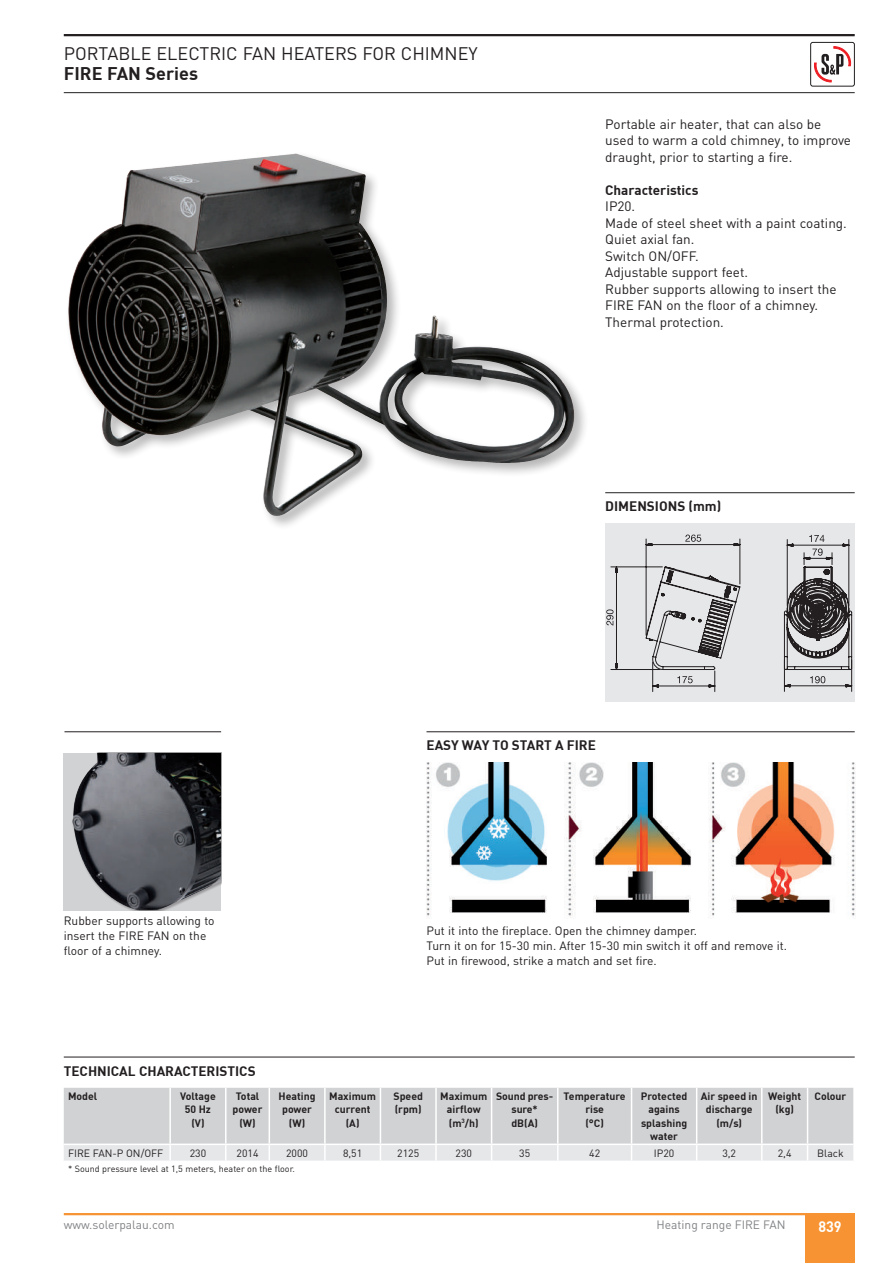
<style>
.page{position:relative;width:893px;height:1263px;background:#fff}
.page>*{position:absolute;margin:0;border:0;box-sizing:border-box;transform-origin:0 0}
.t1{font:18px "DIN";color:#231f20}
.t2{font:700 18px "DIN";color:#231f20}
.t3{font:700 15px "DIN";color:#fff;scale:.95 1}
.t4{font:13.5px/16.5px "DIN";color:#231f20}
.t5{font:700 13.5px "DIN";color:#231f20}
.t6{font:12px/15px "DIN";color:#231f20}
.t7{font:12px "DIN";color:#808285}
.t8{font:700 10.5px/13.5px "DIN";color:#231f20;text-align:center}
.t9{font:10.5px "DIN";color:#231f20}
.t10{font:9px "DIN";color:#231f20}
</style>
<div class="page">
<hr style="left:64px;top:1213px;width:791px;height:2px;background:#f79332">
<div style="left:805px;top:1214px;width:50px;height:49px;background:#f79332"></div>
<hr style="left:64px;top:34px;width:791px;height:2px;background:#231f20">
<hr style="left:64px;top:92px;width:791px;height:1px;background:#231f20">
<svg style="left:814px;top:47px;width:37px;height:36px"></svg>
<div style="left:810px;top:42px;width:45px;height:44px;border:1px solid #231f20;border-radius:2px"></div>
<div style="left:65px;top:151px;width:524px;height:380px;background:#231f20;opacity:.33"></div>
<img style="left:115px;top:154px;width:179px;height:72px">
<hr style="left:64px;top:1057px;width:791px;height:1px;background:#231f20">
<div style="left:605px;top:524px;width:250px;height:178px;background:#e6e7e9"></div>
<svg style="left:606px;top:535px;width:246px;height:157px"></svg>
<hr style="left:605px;top:492px;width:250px;height:1px;background:#231f20">
<svg style="left:64px;top:1088px;width:789px;height:72px;background:#d7d8da"></svg>
<img style="left:426px;top:763px;width:430px;height:156px">
<hr style="left:64px;top:731px;width:157px;height:1px;background:#231f20">
<div style="left:64px;top:753px;width:157px;height:157px;background:#d1d2d4"></div>
<img style="left:72px;top:753px;width:149px;height:157px">
<hr style="left:426px;top:731px;width:429px;height:1px;background:#231f20">
<h1 class="t1" style="left:64px;top:43px;width:416px">PORTABLE ELECTRIC FAN HEATERS FOR CHIMNEY</h1>
<h1 class="t2" style="left:64px;top:62px;width:136px">FIRE FAN Series</h1>
<p class="t4" style="left:605px;top:115px;width:247px">Portable air heater, that can also be used to warm a cold chimney, to improve draught, prior to starting a fire.</p>
<p class="t5" style="left:605px;top:181px;width:95px">Characteristics</p>
<p class="t4" style="left:605px;top:198px;width:243px">IP20.<br>Made of steel sheet with a paint coating.<br>Quiet axial fan.<br>Switch ON/OFF.<br>Adjustable support feet.<br>Rubber supports allowing to insert the<br>FIRE FAN on the floor of a chimney.<br>Thermal protection.</p>
<p class="t5" style="left:605px;top:498px;width:117px">DIMENSIONS (mm)</p>
<p class="t5" style="left:426px;top:737px;width:171px">EASY WAY TO START A FIRE</p>
<p class="t6" style="left:64px;top:913px;width:152px">Rubber supports allowing to insert the FIRE FAN on the floor of a chimney.</p>
<p class="t6" style="left:426px;top:923px;width:362px">Put it into the fireplace. Open the chimney damper.<br>Turn it on for 15-30 min. After 15-30 min switch it off and remove it.<br>Put in firewood, strike a match and set fire.</p>
<p class="t5" style="left:64px;top:1062px;width:193px">TECHNICAL CHARACTERISTICS</p>
<p class="t8" style="left:68px;top:1088px;width:31px">Model</p>
<p class="t8" style="left:180px;top:1088px;width:37px">Voltage<br>50 Hz (V)</p>
<p class="t8" style="left:233px;top:1088px;width:31px">Total power (W)</p>
<p class="t8" style="left:279px;top:1088px;width:38px">Heating power (W)</p>
<p class="t8" style="left:329px;top:1088px;width:48px">Maximum current (A)</p>
<p class="t8" style="left:393px;top:1088px;width:31px;text-align:left">Speed (rpm)</p>
<p class="t8" style="left:440px;top:1088px;width:48px">Maximum airflow (m<sup>3</sup>/h)</p>
<p class="t8" style="left:496px;top:1088px;width:59px">Sound pres&shy;sure*<br>dB(A)</p>
<p class="t8" style="left:564px;top:1088px;width:64px">Temperature rise<br>(°C)</p>
<p class="t8" style="left:641px;top:1088px;width:48px">Protected agains splashing water</p>
<p class="t8" style="left:701px;top:1088px;width:58px">Air speed in discharge (m/s)</p>
<p class="t8" style="left:768px;top:1088px;width:35px">Weight (kg)</p>
<p class="t8" style="left:814px;top:1088px;width:33px">Colour</p>
<p class="t9" style="left:68px;top:1146px;width:97px">FIRE FAN-P ON/OFF</p>
<p class="t9" style="left:190px;top:1146px;width:18px">230</p>
<p class="t9" style="left:237px;top:1146px;width:23px">2014</p>
<p class="t9" style="left:286px;top:1146px;width:23px">2000</p>
<p class="t9" style="left:343px;top:1146px;width:21px">8,51</p>
<p class="t9" style="left:397px;top:1146px;width:23px">2125</p>
<p class="t9" style="left:456px;top:1146px;width:18px">230</p>
<p class="t9" style="left:519px;top:1146px;width:12px">35</p>
<p class="t9" style="left:589px;top:1146px;width:12px">42</p>
<p class="t9" style="left:654px;top:1146px;width:22px">IP20</p>
<p class="t9" style="left:722px;top:1146px;width:15px">3,2</p>
<p class="t9" style="left:778px;top:1146px;width:15px">2,4</p>
<p class="t9" style="left:817px;top:1146px;width:28px">Black</p>
<p class="t10" style="left:68px;top:1163px;width:228px">* Sound pressure level at 1,5 meters, heater on the floor.</p>
<p class="t7" style="left:64px;top:1217px;width:112px">www.solerpalau.com</p>
<p class="t7" style="left:657px;top:1217px;width:130px">Heating range FIRE FAN</p>
<p class="t3" style="left:818px;top:1216px;width:26px">839</p>
</div>
